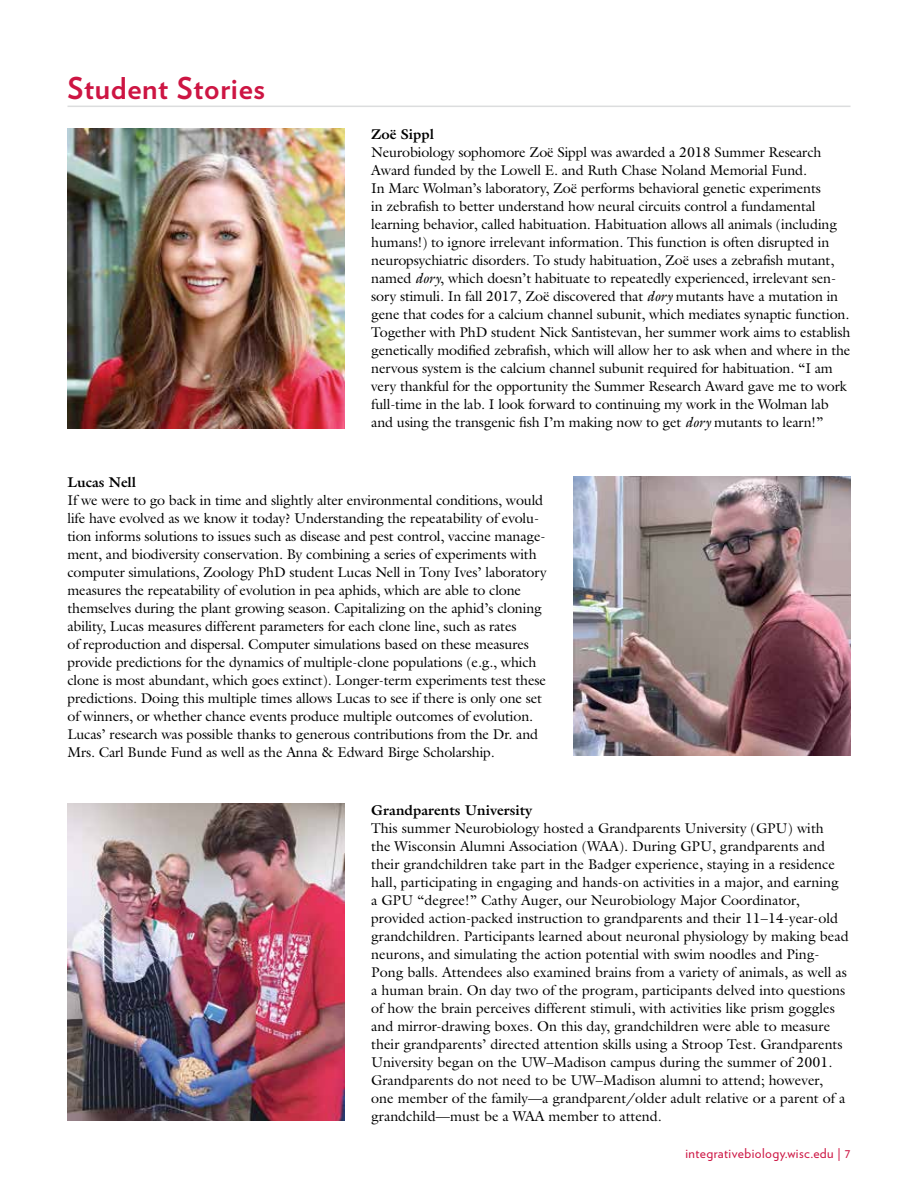
<style>
.page{position:relative;width:918px;height:1188px;background:#fff}
.page>*{position:absolute;margin:0;border:0;box-sizing:border-box;transform-origin:0 0}
.H1_Gray_underline{font:700 30px "Verlag";letter-spacing:.02em;color:#cd1543}
.T1{font:14.25px/18px "Galliard Std";letter-spacing:-.01em;color:#000}
.T1-2{font:700 14.25px "Galliard Std";color:#000}
.text_galliard_9_5_12{font:13.5px "Verlag";letter-spacing:.03em;color:#cd1543}
.s1{font-style:italic}
</style>
<div class="page">
<hr style="left:68px;top:106px;width:782px;height:1px;background:#dcddde">
<img style="left:68px;top:129px;width:276px;height:300px">
<img style="left:68px;top:803px;width:276px;height:317px">
<img style="left:574px;top:476px;width:276px;height:279px">
<p class="H1_Gray_underline" style="left:68px;top:64px;width:199px">Student Stories</p>
<p class="T1-2" style="left:371px;top:125px;width:64px">Zoë Sippl</p>
<p class="T1" style="left:371px;top:143px;width:481px">Neurobiology sophomore Zoë Sippl was awarded a 2018 Summer Research Award funded by the Lowell E. and Ruth Chase Noland Memorial Fund.<br>In Marc Wolman’s laboratory, Zoë performs behavioral genetic experiments<br>in zebrafish to better understand how neural circuits control a fundamental learning behavior, called habituation. Habituation allows all animals (including humans!) to ignore irrelevant information. This function is often disrupted in neuropsychiatric disorders. To study habituation, Zoë uses a zebrafish mutant, named <span class="s1">dory</span>, which doesn’t habituate to repeatedly experienced, irrelevant sen&shy;sory stimuli. In fall 2017, Zoë discovered that <span class="s1">dory</span> mutants have a mutation in gene that codes for a calcium channel subunit, which mediates synaptic function.<br>Together with PhD student Nick Santistevan, her summer work aims to establish genetically modified zebrafish, which will allow her to ask when and where in the nervous system is the calcium channel subunit required for habituation. “I am very thankful for the opportunity the Summer Research Award gave me to work full-time in the lab. I look forward to continuing my work in the Wolman lab and using the transgenic fish I’m making now to get <span class="s1">dory</span> mutants to learn!”</p>
<p class="T1-2" style="left:68px;top:473px;width:70px">Lucas Nell</p>
<p class="T1" style="left:68px;top:491px;width:481px">If we were to go back in time and slightly alter environmental conditions, would life have evolved as we know it today? Understanding the repeatability of evolu&shy;tion informs solutions to issues such as disease and pest control, vaccine manage&shy;ment, and biodiversity conservation. By combining a series of experiments with computer simulations, Zoology PhD student Lucas Nell in Tony Ives’ laboratory measures the repeatability of evolution in pea aphids, which are able to clone themselves during the plant growing season. Capitalizing on the aphid’s cloning ability, Lucas measures different parameters for each clone line, such as rates<br>of reproduction and dispersal. Computer simulations based on these measures provide predictions for the dynamics of multiple-clone populations (e.g., which clone is most abundant, which goes extinct). Longer-term experiments test these predictions. Doing this multiple times allows Lucas to see if there is only one set of winners, or whether chance events produce multiple outcomes of evolution.<br>Lucas’ research was possible thanks to generous contributions from the Dr. and Mrs. Carl Bunde Fund as well as the Anna &amp; Edward Birge Scholarship.</p>
<p class="T1-2" style="left:371px;top:800px;width:163px">Grandparents University</p>
<p class="T1" style="left:371px;top:818px;width:479px">This summer Neurobiology hosted a Grandparents University (GPU) with<br>the Wisconsin Alumni Association (WAA). During GPU, grandparents and their grandchildren take part in the Badger experience, staying in a residence hall, participating in engaging and hands-on activities in a major, and earning<br>a GPU “degree!” Cathy Auger, our Neurobiology Major Coordinator, provided action-packed instruction to grandparents and their 11–14-year-old grandchildren. Participants learned about neuronal physiology by making bead neurons, and simulating the action potential with swim noodles and Ping-Pong balls. Attendees also examined brains from a variety of animals, as well as a human brain. On day two of the program, participants delved into questions of how the brain perceives different stimuli, with activities like prism goggles and mirror-drawing boxes. On this day, grandchildren were able to measure their grandparents’ directed attention skills using a Stroop Test. Grandparents University began on the UW–Madison campus during the summer of 2001.<br>Grandparents do not need to be UW–Madison alumni to attend; however, one member of the family—a grandparent/older adult relative or a parent of a grandchild—must be a WAA member to attend.</p>
<p class="text_galliard_9_5_12" style="left:685px;top:1143px;width:167px">integrativebiology.wisc.edu | 7</p>
</div>
